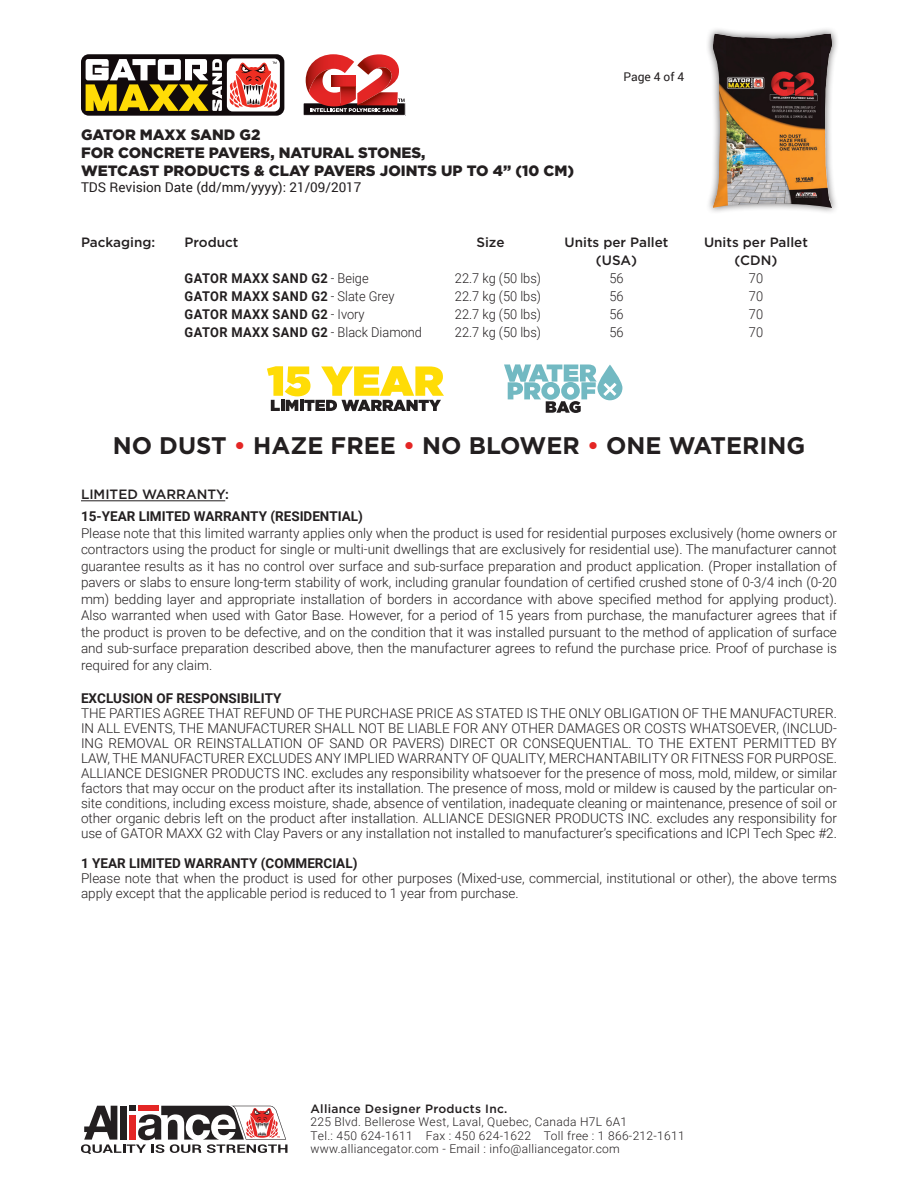
<style>
.page{position:relative;width:918px;height:1188px;background:#fff}
.page>*{position:absolute;margin:0;border:0;box-sizing:border-box;transform-origin:0 0}
.t1{font:700 24px "Gotham";color:#231f20}
.t2{font:900 15px/18px "Gotham";color:#231f20}
.t3{font:300 13.5px/15px "Roboto";color:#231f20;text-align:justify}
.t4{font:700 13.5px "Roboto";letter-spacing:.035em;color:#231f20;scale:.95 1}
.t5{font:700 13.5px "Roboto";color:#231f20}
.t6{font:500 13.5px "Gotham";color:#231f20}
.t7{font:300 13.5px "Roboto";color:#231f20;scale:.95 1}
.t8{font:13.5px "Roboto";color:#231f20}
.t9{font:300 12px/13.2px "Roboto";letter-spacing:.025em;color:#231f20}
.t10{font:500 12px "Gotham";letter-spacing:.025em;color:#231f20}
.t11{font:12px "Roboto";color:#231f20}
.s1{font-weight:300}
.s2{color:#e42625}
</style>
<div class="page">
<svg style="left:81px;top:1105px;width:206px;height:49px"></svg>
<div style="left:81px;top:54px;width:203px;height:62px;background:#110a0c;border-radius:8px"></div>
<svg style="left:227px;top:58px;width:53px;height:53px"></svg>
<svg style="left:86px;top:59px;width:193px;height:52px"></svg>
<div style="left:303px;top:103px;width:102px;height:12px;background:#110a0c"></div>
<div style="left:303px;top:103px;width:103px;height:13px;border:1px solid #fff"></div>
<svg style="left:306px;top:54px;width:99px;height:58px"></svg>
<div style="left:706px;top:26px;width:134px;height:189px;background:#231f20;opacity:.7"></div>
<img style="left:713px;top:34px;width:119px;height:174px">
<hr style="left:81px;top:500px;width:144px;height:1px;background:#231f20">
<svg style="left:267px;top:366px;width:177px;height:45px"></svg>
<svg style="left:504px;top:364px;width:93px;height:49px"></svg>
<svg style="left:597px;top:365px;width:25px;height:35px"></svg>
<svg style="left:603px;top:383px;width:14px;height:13px"></svg>
<p class="t2" style="left:81px;top:126px;width:495px">GATOR MAXX SAND G2<br>FOR CONCRETE PAVERS, NATURAL STONES,<br>WETCAST PRODUCTS &amp; CLAY PAVERS JOINTS UP TO 4” (10 CM)</p>
<p class="t8" style="left:81px;top:178px;width:282px">TDS Revision Date (dd/mm/yyyy): 21/09/2017</p>
<p class="t11" style="left:624px;top:68px;width:62px">Page 4 of 4</p>
<p class="t6" style="left:81px;top:234px;width:76px">Packaging:</p>
<p class="t6" style="left:184px;top:234px;width:55px">Product</p>
<p class="t6" style="left:476px;top:234px;width:30px">Size</p>
<p class="t6" style="left:565px;top:234px;width:105px">Units per Pallet</p>
<p class="t6" style="left:704px;top:234px;width:105px">Units per Pallet</p>
<p class="t6" style="left:596px;top:252px;width:43px">(USA)</p>
<p class="t6" style="left:735px;top:252px;width:44px">(CDN)</p>
<p class="t4" style="left:184px;top:269px;width:195px">GATOR MAXX SAND G2 <span class="s1">- Beige</span></p>
<p class="t7" style="left:455px;top:269px;width:92px">22.7 kg (50 lbs)</p>
<p class="t7" style="left:609px;top:269px;width:16px">56</p>
<p class="t7" style="left:749px;top:269px;width:16px">70</p>
<p class="t4" style="left:184px;top:287px;width:223px">GATOR MAXX SAND G2 <span class="s1">- Slate Grey</span></p>
<p class="t7" style="left:455px;top:287px;width:92px">22.7 kg (50 lbs)</p>
<p class="t7" style="left:609px;top:287px;width:16px">56</p>
<p class="t7" style="left:749px;top:287px;width:16px">70</p>
<p class="t4" style="left:184px;top:305px;width:191px">GATOR MAXX SAND G2 <span class="s1">- Ivory</span></p>
<p class="t7" style="left:455px;top:305px;width:92px">22.7 kg (50 lbs)</p>
<p class="t7" style="left:609px;top:305px;width:16px">56</p>
<p class="t7" style="left:749px;top:305px;width:16px">70</p>
<p class="t4" style="left:184px;top:323px;width:252px">GATOR MAXX SAND G2 <span class="s1">- Black Diamond</span></p>
<p class="t7" style="left:455px;top:323px;width:92px">22.7 kg (50 lbs)</p>
<p class="t7" style="left:609px;top:323px;width:16px">56</p>
<p class="t7" style="left:749px;top:323px;width:16px">70</p>
<p class="t1" style="left:113px;top:430px;width:694px">NO DUST <span class="s2">•</span> HAZE FREE <span class="s2">•</span> NO BLOWER <span class="s2">•</span> ONE WATERING</p>
<p class="t6" style="left:81px;top:486px;width:150px">LIMITED WARRANTY:</p>
<p class="t5" style="left:81px;top:507px;width:283px">15-YEAR LIMITED WARRANTY (RESIDENTIAL)</p>
<p class="t3" style="left:81px;top:524px;width:758px;line-height:16.5px">Please note that this limited warranty applies only when the product is used for residential purposes exclusively (home owners or contractors using the product for single or multi-unit dwellings that are exclusively for residential use). The manufacturer cannot guarantee results as it has no control over surface and sub-surface preparation and product application. (Proper installation of pavers or slabs to ensure long-term stability of work, including granular foundation of certified crushed stone of 0-3/4 inch (0-20 mm) bedding layer and appropriate installation of borders in accordance with above specified method for applying product).<br>Also warranted when used with Gator Base. However, for a period of 15 years from purchase, the manufacturer agrees that if the product is proven to be defective, and on the condition that it was installed pursuant to the method of application of surface and sub-surface preparation described above, then the manufacturer agrees to refund the purchase price. Proof of purchase is required for any claim.</p>
<p class="t5" style="left:81px;top:688px;width:202px">EXCLUSION OF RESPONSIBILITY</p>
<p class="t3" style="left:81px;top:705px;width:758px">THE PARTIES AGREE THAT REFUND OF THE PURCHASE PRICE AS STATED IS THE ONLY OBLIGATION OF THE MANUFACTURER.<br>IN ALL EVENTS, THE MANUFACTURER SHALL NOT BE LIABLE FOR ANY OTHER DAMAGES OR COSTS WHATSOEVER, (INCLUD-ING REMOVAL OR REINSTALLATION OF SAND OR PAVERS) DIRECT OR CONSEQUENTIAL. TO THE EXTENT PERMITTED BY LAW, THE MANUFACTURER EXCLUDES ANY IMPLIED WARRANTY OF QUALITY, MERCHANTABILITY OR FITNESS FOR PURPOSE.<br>ALLIANCE DESIGNER PRODUCTS INC. excludes any responsibility whatsoever for the presence of moss, mold, mildew, or similar factors that may occur on the product after its installation. The presence of moss, mold or mildew is caused by the particular on&shy;site conditions, including excess moisture, shade, absence of ventilation, inadequate cleaning or maintenance, presence of soil or other organic debris left on the product after installation. ALLIANCE DESIGNER PRODUCTS INC. excludes any responsibility for use of GATOR MAXX G2 with Clay Pavers or any installation not installed to manufacturer’s specifications and ICPI Tech Spec #2.</p>
<p class="t5" style="left:81px;top:853px;width:278px">1 YEAR LIMITED WARRANTY (COMMERCIAL)</p>
<p class="t3" style="left:81px;top:870px;width:757px">Please note that when the product is used for other purposes (Mixed-use, commercial, institutional or other), the above terms apply except that the applicable period is reduced to 1 year from purchase.</p>
<p class="t10" style="left:310px;top:1101px;width:199px">Alliance Designer Products Inc.</p>
<p class="t9" style="left:310px;top:1115px;width:376px">225 Blvd. Bellerose West, Laval, Quebec, Canada H7L 6A1<br>Tel.: 450 624-1611 Fax : 450 624-1622 Toll free : 1 866-212-1611 www.alliancegator.com - Email : info@alliancegator.com</p>
</div>
